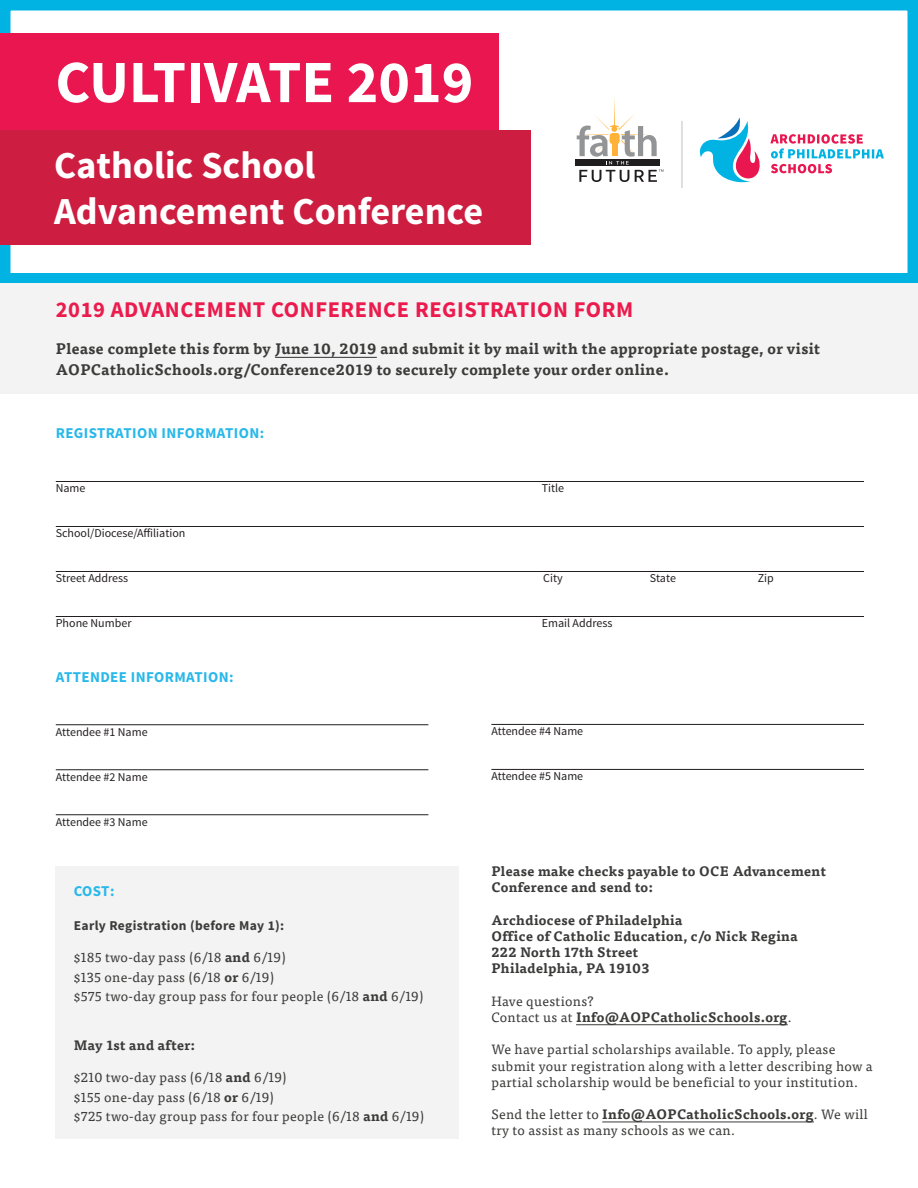
<style>
.page{position:relative;width:918px;height:1188px;background:#fff}
.page>*{position:absolute;margin:0;border:0;box-sizing:border-box;transform-origin:0 0}
.t1{font:700 60px "Source Sans Pro";color:#fff}
.t2{font:700 38.25px/45.8px "Source Sans Pro";color:#fff}
.body_copy{font:700 22.5px "Source Sans Pro";letter-spacing:.025em;color:#eb1b4d}
.body_copy-2{font:700 15px/21px "Tisa Pro";letter-spacing:.025em;color:#3b3b3a}
.body_copy-3{font:700 15px "Source Sans Pro";letter-spacing:.025em;color:#28b8ea}
.body_copy-4{font:13.5px/16.2px "Tisa Pro";letter-spacing:.025em;color:#3b3b3a}
.body_copy-5{font:700 13.5px/16.2px "Tisa Pro";letter-spacing:.025em;color:#3b3b3a}
.body_copy-6{font:700 13.5px "Source Sans Pro";letter-spacing:.025em;color:#3b3b3a}
.body_copy-7{font:12px "Source Sans Pro";color:#231f20}
.s1{font-weight:700}
.s2{font-weight:400}
</style>
<div class="page">
<div style="left:0;top:0;width:918px;height:284px;border:10px solid #00b3e3"></div>
<div style="left:0;top:284px;width:918px;height:110px;background:#f3f3f3"></div>
<hr style="left:275px;top:357px;width:102px;height:1px;background:#3b3b3a">
<hr style="left:56px;top:481px;width:808px;height:1px;background:#231f20">
<hr style="left:56px;top:526px;width:808px;height:1px;background:#231f20">
<hr style="left:56px;top:571px;width:808px;height:1px;background:#231f20">
<hr style="left:56px;top:616px;width:808px;height:1px;background:#231f20">
<div style="left:56px;top:866px;width:403px;height:272px;background:#f3f3f3"></div>
<hr style="left:56px;top:724px;width:372px;height:1px;background:#231f20">
<hr style="left:56px;top:769px;width:372px;height:1px;background:#231f20">
<hr style="left:56px;top:814px;width:372px;height:1px;background:#231f20">
<hr style="left:491px;top:724px;width:373px;height:1px;background:#231f20">
<hr style="left:491px;top:769px;width:373px;height:1px;background:#231f20">
<hr style="left:576px;top:1024px;width:212px;height:1px;background:#3b3b3a">
<hr style="left:602px;top:1121px;width:212px;height:1px;background:#3b3b3a">
<div style="left:0;top:34px;width:499px;height:96px;background:#e9164f"></div>
<div style="left:0;top:130px;width:531px;height:115px;background:#cd1d40"></div>
<hr style="left:681px;top:121px;width:1px;height:67px;background:#c0bfbf">
<div style="left:576px;top:160px;width:84px;height:6px;background:#201d1e"></div>
<svg style="left:577px;top:98px;width:86px;height:84px"></svg>
<svg style="left:699px;top:117px;width:61px;height:66px"></svg>
<svg style="left:770px;top:134px;width:114px;height:24px"></svg>
<svg style="left:771px;top:164px;width:61px;height:9px"></svg>
<p class="t1" style="left:55px;top:44px;width:419px">CULTIVATE 2019</p>
<p class="t2" style="left:54px;top:144px;width:431px">Catholic School<br>Advancement Conference</p>
<p class="body_copy" style="left:56px;top:295px;width:579px">2019 ADVANCEMENT CONFERENCE REGISTRATION FORM</p>
<p class="body_copy-2" style="left:56px;top:338px;width:766px">Please complete this form by June 10, 2019 and submit it by mail with the appropriate postage, or visit<br>AOPCatholicSchools.org/Conference2019 to securely complete your order online.</p>
<p class="body_copy-3" style="left:56px;top:424px;width:210px">REGISTRATION INFORMATION:</p>
<p class="body_copy-7" style="left:56px;top:481px;width:31px">Name</p>
<p class="body_copy-7" style="left:542px;top:481px;width:24px">Title</p>
<p class="body_copy-7" style="left:56px;top:526px;width:131px">School/Diocese/Affiliation</p>
<p class="body_copy-7" style="left:56px;top:571px;width:74px">Street Address</p>
<p class="body_copy-7" style="left:543px;top:571px;width:21px">City</p>
<p class="body_copy-7" style="left:650px;top:571px;width:28px">State</p>
<p class="body_copy-7" style="left:758px;top:571px;width:18px">Zip</p>
<p class="body_copy-7" style="left:56px;top:616px;width:77px">Phone Number</p>
<p class="body_copy-7" style="left:542px;top:616px;width:72px">Email Address</p>
<p class="body_copy-3" style="left:56px;top:667px;width:179px">ATTENDEE INFORMATION:</p>
<p class="body_copy-7" style="left:56px;top:724px;width:93px">Attendee #1 Name</p>
<p class="body_copy-7" style="left:56px;top:769px;width:93px">Attendee #2 Name</p>
<p class="body_copy-7" style="left:56px;top:814px;width:93px">Attendee #3 Name</p>
<p class="body_copy-3" style="left:74px;top:881px;width:42px">COST:</p>
<p class="body_copy-6" style="left:74px;top:917px;width:212px">Early Registration (before May 1):</p>
<p class="body_copy-4" style="left:74px;top:947px;width:213px;line-height:19.5px">$185 two-day pass (6/18 <span class="s1">and</span> 6/19) $135 one-day pass (6/18 <span class="s1">or</span> 6/19)</p>
<p class="body_copy-4" style="left:74px;top:988px;width:351px">$575 two-day group pass for four people (6/18 <span class="s1">and</span> 6/19)</p>
<p class="body_copy-5" style="left:74px;top:1036px;width:123px">May 1st and after:</p>
<p class="body_copy-4" style="left:74px;top:1069px;width:214px">$210 two-day pass (6/18 <span class="s1">and</span> 6/19)</p>
<p class="body_copy-4" style="left:74px;top:1088px;width:201px">$155 one-day pass (6/18 <span class="s1">or</span> 6/19)</p>
<p class="body_copy-4" style="left:74px;top:1108px;width:352px">$725 two-day group pass for four people (6/18 <span class="s1">and</span> 6/19)</p>
<p class="body_copy-7" style="left:491px;top:724px;width:93px">Attendee #4 Name</p>
<p class="body_copy-7" style="left:491px;top:769px;width:93px">Attendee #5 Name</p>
<p class="body_copy-5" style="left:491px;top:863px;width:336px">Please make checks payable to OCE Advancement<br>Conference and send to:</p>
<p class="body_copy-5" style="left:491px;top:911px;width:193px">Archdiocese of Philadelphia</p>
<p class="body_copy-5" style="left:491px;top:927px;width:308px">Office of Catholic Education, c/o Nick Regina</p>
<p class="body_copy-5" style="left:491px;top:944px;width:148px">222 North 17th Street</p>
<p class="body_copy-5" style="left:491px;top:960px;width:160px">Philadelphia, PA 19103</p>
<p class="body_copy-5" style="left:491px;top:992px;width:302px"><span class="s2">Have questions?<br>Contact us at</span> Info@AOPCatholicSchools.org<span class="s2">.</span></p>
<p class="body_copy-4" style="left:491px;top:1041px;width:383px">We have partial scholarships available. To apply, please submit your registration along with a letter describing how a partial scholarship would be beneficial to your institution.</p>
<p class="body_copy-4" style="left:491px;top:1106px;width:378px">Send the letter to <span class="s1">Info@AOPCatholicSchools.org</span>. We will try to assist as many schools as we can.</p>
</div>
